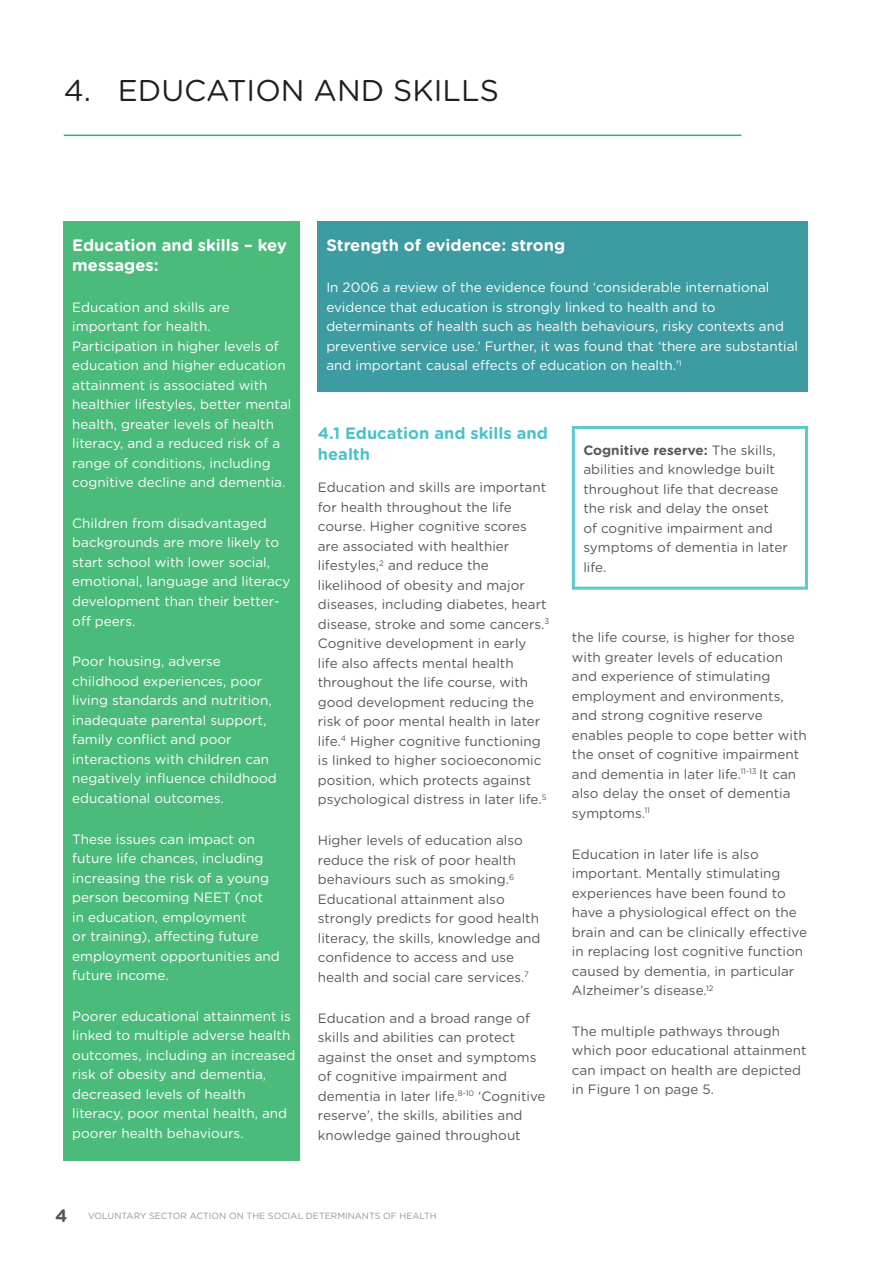
<style>
.page{position:relative;width:893px;height:1263px;background:#fff}
.page>*{position:absolute;margin:0;border:0;box-sizing:border-box;transform-origin:0 0}
.main_heading_green{font:30px "Gotham Rounded";color:#231f20}
.justified_text{font:700 16.5px/19.5px "Gotham Rounded";color:#fff}
.sub_heading__aqua{font:700 16.5px/21px "Gotham Rounded";color:#4cc2c8}
.justified_text-2{font:13.5px/19.5px "Gotham Rounded";color:#57585a}
.justified_text-3{font:13.5px/19.5px "Gotham Rounded";color:#fff}
.t1{font:9px "Gotham Rounded";color:#939598}
.s1{font-weight:700}
.s2{font-weight:700;font-size:18px;color:#57585a}
</style>
<div class="page">
<hr style="left:64px;top:135px;width:677px;height:1px;background:#2db56f">
<div style="left:64px;top:221px;width:236px;height:940px;background:#4bbb7b"></div>
<div style="left:318px;top:221px;width:490px;height:170px;background:#3d9ca1"></div>
<div style="left:572px;top:426px;width:236px;height:164px;border:3px solid #60c7cd"></div>
<p class="main_heading_green" style="left:64px;top:69px;width:437px">4. EDUCATION AND SKILLS</p>
<p class="justified_text" style="left:72px;top:235px;width:216px">Education and skills – key messages:</p>
<p class="justified_text-3" style="left:72px;top:297px;width:221px">Education and skills are important for health.<br>Participation in higher levels of education and higher education attainment is associated with healthier lifestyles, better mental health, greater levels of health literacy, and a reduced risk of a range of conditions, including cognitive decline and dementia.</p>
<p class="justified_text-3" style="left:72px;top:513px;width:220px">Children from disadvantaged backgrounds are more likely to start school with lower social, emotional, language and literacy development than their better&shy;off peers.</p>
<p class="justified_text-3" style="left:72px;top:651px;width:206px">Poor housing, adverse childhood experiences, poor living standards and nutrition, inadequate parental support, family conflict and poor interactions with children can negatively influence childhood educational outcomes.</p>
<p class="justified_text-3" style="left:72px;top:828px;width:209px">These issues can impact on future life chances, including increasing the risk of a young person becoming NEET (not<br>in education, employment<br>or training), affecting future employment opportunities and future income.</p>
<p class="justified_text-3" style="left:72px;top:1006px;width:225px">Poorer educational attainment is linked to multiple adverse health outcomes, including an increased risk of obesity and dementia, decreased levels of health literacy, poor mental health, and poorer health behaviours.</p>
<p class="justified_text" style="left:326px;top:235px;width:240px">Strength of evidence: strong</p>
<p class="justified_text-3" style="left:326px;top:277px;width:473px">In 2006 a review of the evidence found ‘considerable international evidence that education is strongly linked to health and to determinants of health such as health behaviours, risky contexts and preventive service use.’ Further, it was found that ‘there are substantial and important causal effects of education on health.’<sup>1</sup></p>
<p class="sub_heading__aqua" style="left:318px;top:422px;width:232px">4.1 Education and skills and health</p>
<p class="justified_text-2" style="left:318px;top:477px;width:233px">Education and skills are important for health throughout the life course. Higher cognitive scores are associated with healthier lifestyles,<sup>2</sup> and reduce the likelihood of obesity and major diseases, including diabetes, heart disease, stroke and some cancers.<sup>3<br></sup>Cognitive development in early life also affects mental health throughout the life course, with good development reducing the risk of poor mental health in later life.<sup>4</sup> Higher cognitive functioning is linked to higher socioeconomic position, which protects against psychological distress in later life.<sup>5</sup></p>
<p class="justified_text-2" style="left:318px;top:830px;width:224px">Higher levels of education also reduce the risk of poor health behaviours such as smoking.<sup>6<br></sup>Educational attainment also strongly predicts for good health literacy, the skills, knowledge and confidence to access and use health and social care services.<sup>7</sup></p>
<p class="justified_text-2" style="left:318px;top:1007px;width:229px">Education and a broad range of skills and abilities can protect against the onset and symptoms of cognitive impairment and dementia in later life.<sup>8-10</sup> ‘Cognitive reserve’, the skills, abilities and knowledge gained throughout</p>
<p class="justified_text-2" style="left:583px;top:440px;width:206px"><span class="s1">Cognitive reserve:</span> The skills, abilities and knowledge built throughout life that decrease the risk and delay the onset<br>of cognitive impairment and symptoms of dementia in later life.</p>
<p class="justified_text-2" style="left:572px;top:627px;width:236px">the life course, is higher for those with greater levels of education and experience of stimulating employment and environments, and strong cognitive reserve enables people to cope better with the onset of cognitive impairment and dementia in later life.<sup>11-13</sup> It can also delay the onset of dementia symptoms.<sup>11</sup></p>
<p class="justified_text-2" style="left:572px;top:843px;width:237px">Education in later life is also important. Mentally stimulating experiences have been found to have a physiological effect on the brain and can be clinically effective in replacing lost cognitive function caused by dementia, in particular Alzheimer’s disease.<sup>12</sup></p>
<p class="justified_text-2" style="left:572px;top:1021px;width:236px">The multiple pathways through which poor educational attainment can impact on health are depicted in Figure 1 on page 5.</p>
<p class="t1" style="left:55px;top:1210px;width:383px"><span class="s2">4</span> VOLUNTARY SECTOR ACTION ON THE SOCIAL DETERMINANTS OF HEALTH</p>
</div>
